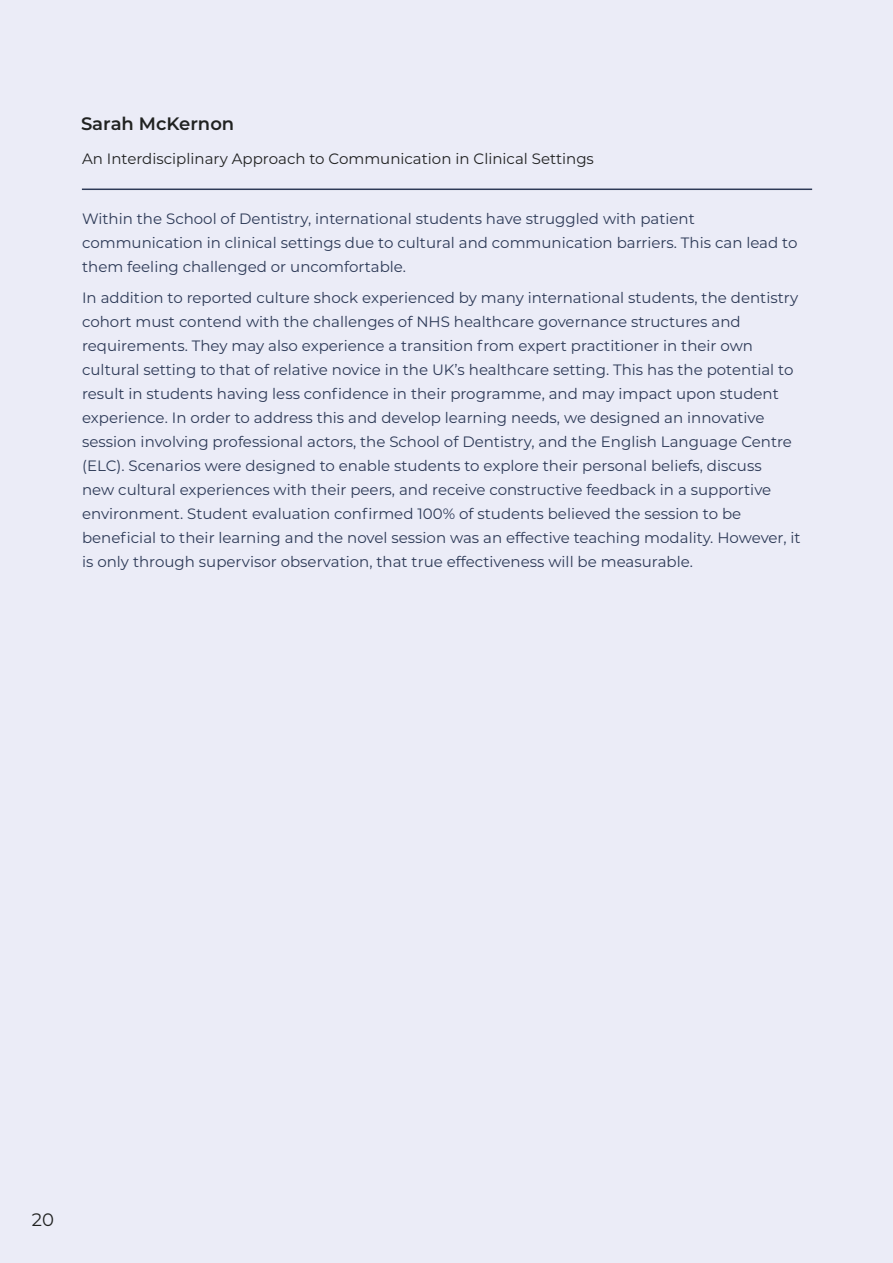
<style>
.page{position:relative;width:893px;height:1263px;background:#ebecf7}
.page>*{position:absolute;margin:0;border:0;box-sizing:border-box;transform-origin:0 0}
.t1{font:600 18px "Montserrat";color:#202221}
.t2{font:18px "Montserrat";color:#202221}
.Paragraph{font:15px/24px "Montserrat";color:#2d3a57}
.Paragraph-2{font:15px "Montserrat";color:#212222}
</style>
<div class="page">
<hr style="left:82px;top:189px;width:730px;height:1px;background:#2d3a57">
<hr style="left:892px;top:0;width:1px;height:1263px;background:#2d3a57">
<h3 class="t1" style="left:81px;top:111px;width:155px">Sarah McKernon</h3>
<p class="Paragraph-2" style="left:82px;top:148px;width:513px">An Interdisciplinary Approach to Communication in Clinical Settings</p>
<p class="Paragraph" style="left:82px;top:206px;width:717px">Within the School of Dentistry, international students have struggled with patient communication in clinical settings due to cultural and communication barriers. This can lead to them feeling challenged or uncomfortable.</p>
<p class="Paragraph" style="left:82px;top:285px;width:720px">In addition to reported culture shock experienced by many international students, the dentistry cohort must contend with the challenges of NHS healthcare governance structures and requirements. They may also experience a transition from expert practitioner in their own cultural setting to that of relative novice in the UK’s healthcare setting. This has the potential to result in students having less confidence in their programme, and may impact upon student experience. In order to address this and develop learning needs, we designed an innovative session involving professional actors, the School of Dentistry, and the English Language Centre (ELC). Scenarios were designed to enable students to explore their personal beliefs, discuss<br>new cultural experiences with their peers, and receive constructive feedback in a supportive environment. Student evaluation confirmed 100% of students believed the session to be beneficial to their learning and the novel session was an effective teaching modality. However, it is only through supervisor observation, that true effectiveness will be measurable.</p>
<p class="t2" style="left:32px;top:1207px;width:24px">20</p>
</div>
